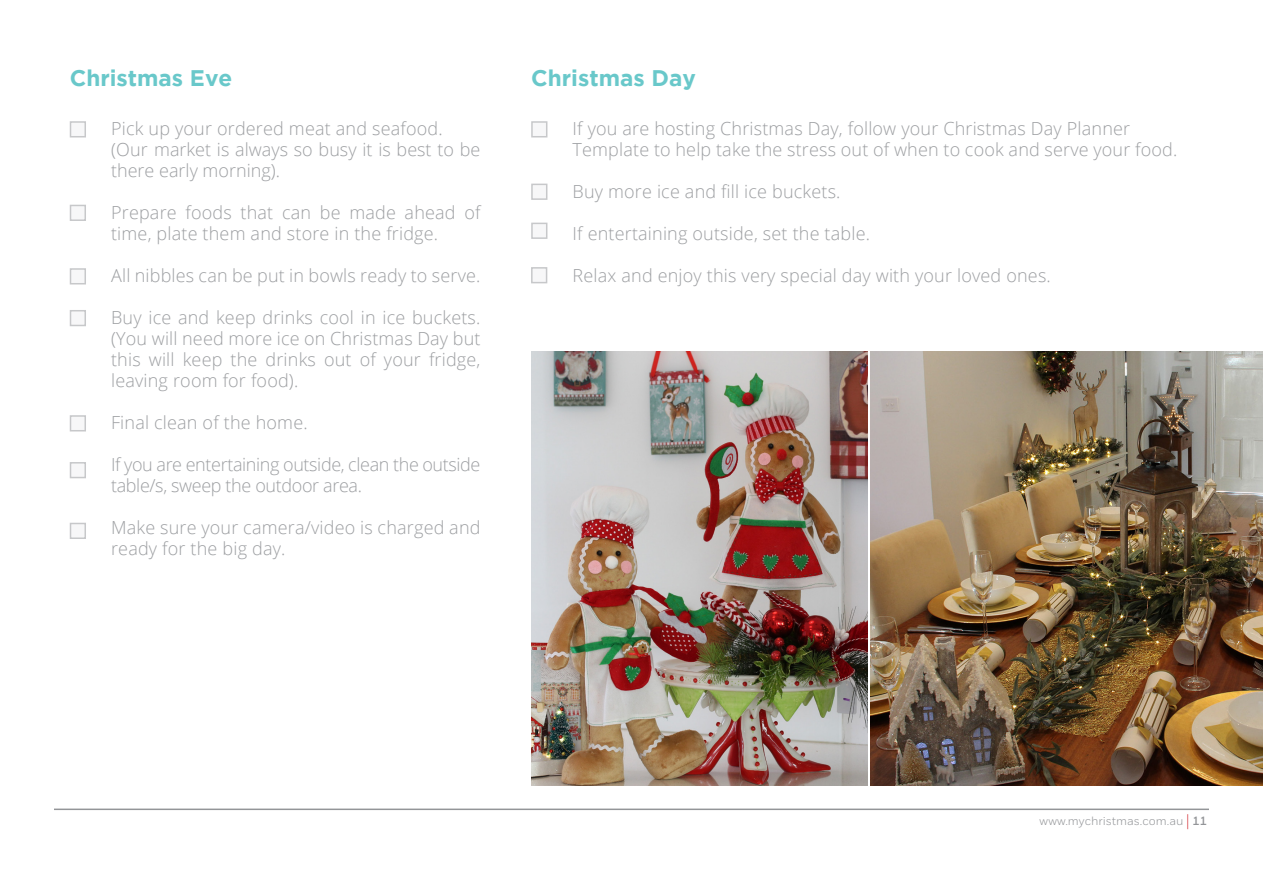
<style>
.page{position:relative;width:1263px;height:893px;background:#fff}
.page>*{position:absolute;margin:0;border:0;box-sizing:border-box;transform-origin:0 0}
.t1{font:700 22.5px "Gotham";color:#69c8ca}
.t2{font:300 18px/21px "Open Sans";letter-spacing:.01em;color:#9d9fa2}
.t3{font:300 18px/21px "Open Sans";letter-spacing:-.02em;color:#9d9fa2}
.t4{font:12px "Honeywell Sans";color:#939598}
.s1{font-size:18px;color:#d1232a}
.s2{font-weight:700}
</style>
<div class="page">
<hr style="left:54px;top:809px;width:1155px;height:1px;background:#939598">
<div style="left:70px;top:121px;width:16px;height:16px;background:#f7f7f8;border:2px solid #c7c8ca"></div>
<div style="left:70px;top:205px;width:16px;height:16px;background:#f7f7f8;border:2px solid #c7c8ca"></div>
<div style="left:70px;top:310px;width:16px;height:16px;background:#f7f7f8;border:2px solid #c7c8ca"></div>
<div style="left:70px;top:415px;width:16px;height:16px;background:#f7f7f8;border:2px solid #c7c8ca"></div>
<div style="left:70px;top:462px;width:16px;height:16px;background:#f7f7f8;border:2px solid #c7c8ca"></div>
<div style="left:70px;top:523px;width:16px;height:16px;background:#f7f7f8;border:2px solid #c7c8ca"></div>
<div style="left:70px;top:268px;width:16px;height:16px;background:#f7f7f8;border:2px solid #c7c8ca"></div>
<div style="left:531px;top:121px;width:16px;height:16px;background:#f7f7f8;border:2px solid #c7c8ca"></div>
<div style="left:531px;top:184px;width:16px;height:16px;background:#f7f7f8;border:2px solid #c7c8ca"></div>
<div style="left:531px;top:267px;width:16px;height:16px;background:#f7f7f8;border:2px solid #c7c8ca"></div>
<div style="left:531px;top:223px;width:16px;height:16px;background:#f7f7f8;border:2px solid #c7c8ca"></div>
<img style="left:531px;top:351px;width:337px;height:435px">
<img style="left:871px;top:351px;width:392px;height:435px">
<p class="t1" style="left:70px;top:65px;width:164px">Christmas Eve</p>
<p class="t2" style="left:111px;top:117px;width:333px">Pick up your ordered meat and seafood.</p>
<p class="t2" style="left:111px;top:138px;width:371px">(Our market is always so busy it is best to be there early morning).</p>
<p class="t2" style="left:111px;top:201px;width:371px">Prepare foods that can be made ahead of time, plate them and store in the fridge.</p>
<p class="t2" style="left:111px;top:264px;width:371px">All nibbles can be put in bowls ready to serve.</p>
<p class="t2" style="left:111px;top:306px;width:371px;text-align:justify">Buy ice and keep drinks cool in ice buckets. (You will need more ice on Christmas Day but this will keep the drinks out of your fridge, leaving room for food).</p>
<p class="t2" style="left:111px;top:411px;width:198px">Final clean of the home.</p>
<p class="t3" style="left:111px;top:453px;width:371px">If you are entertaining outside, clean the outside table/s, sweep the outdoor area.</p>
<p class="t2" style="left:111px;top:516px;width:371px">Make sure your camera/video is charged and ready for the big day.</p>
<p class="t1" style="left:531px;top:65px;width:166px">Christmas Day</p>
<p class="t2" style="left:572px;top:117px;width:559px">If you are hosting Christmas Day, follow your Christmas Day Planner</p>
<p class="t2" style="left:572px;top:138px;width:606px">Template to help take the stress out of when to cook and serve your food.</p>
<p class="t2" style="left:572px;top:180px;width:269px">Buy more ice and fill ice buckets.</p>
<p class="t2" style="left:572px;top:222px;width:299px">If entertaining outside, set the table.</p>
<p class="t2" style="left:572px;top:264px;width:480px">Relax and enjoy this very special day with your loved ones.</p>
<p class="t4" style="left:1039px;top:813px;width:169px">www.mychristmas.com.au <span class="s1">|</span> <span class="s2">11</span></p>
</div>
